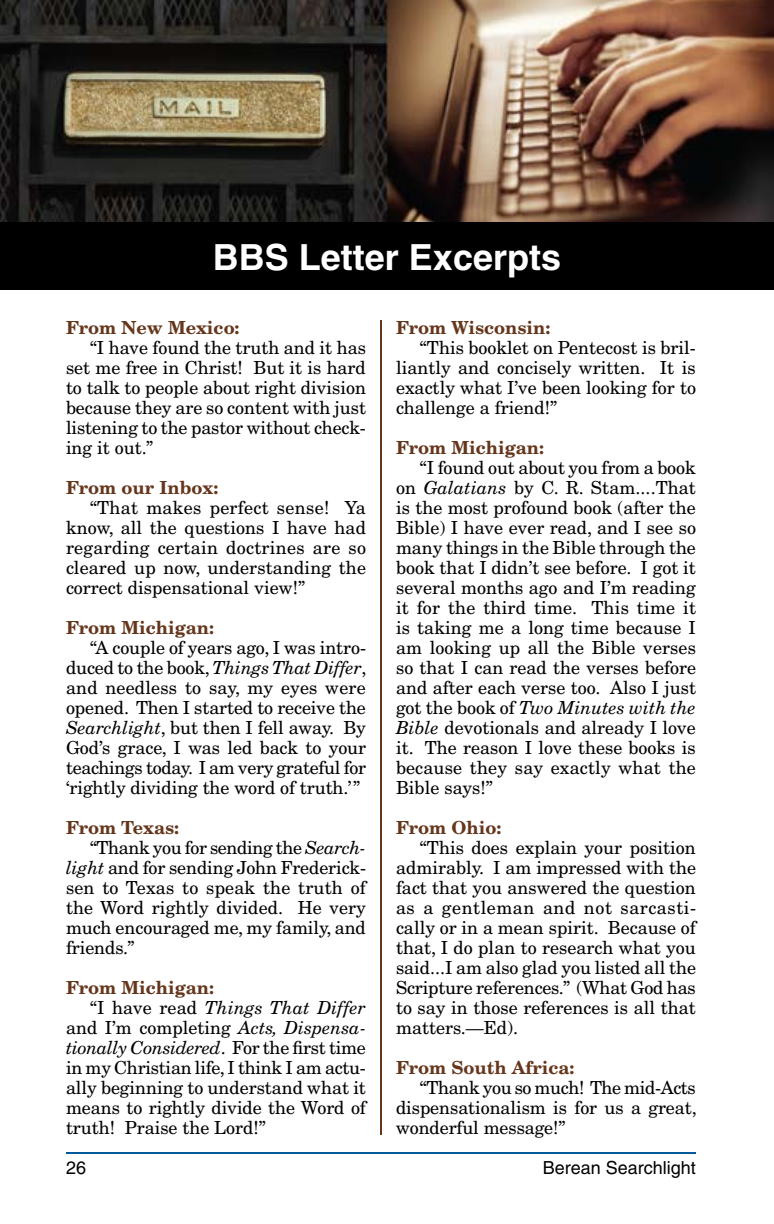
<style>
.page{position:relative;width:774px;height:1224px;background:#fff}
.page>*{position:absolute;margin:0;border:0;box-sizing:border-box;transform-origin:0 0}
.t1{font:700 36px "Helvetica";color:#fff}
.t2{font:18px/20px "New Century Schlbk";letter-spacing:-.005em;color:#000;text-align:justify}
.t3{font:700 18px "New Century Schlbk";color:#65361c}
.t4{font:italic 18px "New Century Schlbk";letter-spacing:-.015em;color:#000}
.t5{font:italic 18px "New Century Schlbk";letter-spacing:.005em;color:#000}
.t6{font:18px "Helvetica";color:#000}
.s1{font-style:italic}
.s2{font-style:normal}
</style>
<div class="page">
<hr style="left:66px;top:1152px;width:630px;height:2px;background:#005899">
<div style="left:0;top:221px;width:774px;height:69px;background:#000"></div>
<hr style="left:380px;top:320px;width:2px;height:815px;background:#65361c">
<img style="left:0;top:0;width:774px;height:222px">
<h1 class="t1" style="left:213px;top:235px;width:350px">BBS Letter Excerpts</h1>
<p class="t3" style="left:66px;top:317px;width:175px">From New Mexico:</p>
<p class="t2" style="left:66px;top:338px;width:302px;text-indent:24px">“I have found the truth and it has set me free in Christ! But it is hard to talk to people about right division because they are so content with just listening to the pastor without check&shy;ing it out.”</p>
<p class="t3" style="left:66px;top:476px;width:154px">From our Inbox:</p>
<p class="t2" style="left:66px;top:498px;width:302px;text-indent:24px">“That makes perfect sense! Ya know, all the questions I have had regarding certain doctrines are so cleared up now, understanding the correct dispensational view!”</p>
<p class="t3" style="left:66px;top:616px;width:150px">From Michigan:</p>
<p class="t2" style="left:66px;top:638px;width:302px;text-indent:24px">“A couple of years ago, I was intro&shy;duced to the book, <span class="s1">Things That Differ</span>, and needless to say, my eyes were opened. Then I started to receive the <span class="s1">Searchlight</span>, but then I fell away. By God’s grace, I was led back to your teachings today. I am very grateful for ‘rightly dividing the word of truth.’”</p>
<p class="t3" style="left:66px;top:816px;width:115px">From Texas:</p>
<p class="t2" style="left:90px;top:838px;width:277px">“Thank you for sending the <span class="s1">Search-</span></p>
<p class="t2" style="left:66px;top:858px;width:302px"><span class="s1">light</span> and for sending John Frederick-</p>
<p class="t2" style="left:66px;top:878px;width:301px">sen to Texas to speak the truth of</p>
<p class="t2" style="left:66px;top:898px;width:301px">the Word rightly divided. He very</p>
<p class="t2" style="left:66px;top:918px;width:301px">much encouraged me, my family, and</p>
<p class="t2" style="left:66px;top:938px;width:70px">friends.”</p>
<p class="t3" style="left:66px;top:976px;width:150px">From Michigan:</p>
<p class="t5" style="left:90px;top:997px;width:277px"><span class="s2">“I have read</span> Things That Differ</p>
<p class="t2" style="left:66px;top:1018px;width:302px">and I’m completing <span class="s1">Acts, Dispensa-</span></p>
<p class="t4" style="left:66px;top:1037px;width:301px">tionally Considered<span class="s2">. For the first time</span></p>
<p class="t2" style="left:66px;top:1058px;width:301px">in my Christian life, I think I am actu-</p>
<p class="t2" style="left:66px;top:1078px;width:301px">ally beginning to understand what it</p>
<p class="t2" style="left:66px;top:1098px;width:301px">means to rightly divide the Word of</p>
<p class="t2" style="left:66px;top:1118px;width:201px">truth! Praise the Lord!”</p>
<p class="t3" style="left:396px;top:317px;width:156px">From Wisconsin:</p>
<p class="t2" style="left:396px;top:338px;width:302px;text-indent:24px">“This booklet on Pentecost is bril&shy;liantly and concisely written. It is exactly what I’ve been looking for to challenge a friend!”</p>
<p class="t3" style="left:396px;top:437px;width:150px">From Michigan:</p>
<p class="t2" style="left:396px;top:458px;width:302px;text-indent:24px">“I found out about you from a book on <span class="s1">Galatians</span> by C. R. Stam....That is the most profound book (after the Bible) I have ever read, and I see so many things in the Bible through the book that I didn’t see before. I got it several months ago and I’m reading it for the third time. This time it is taking me a long time because I am looking up all the Bible verses so that I can read the verses before and after each verse too. Also I just got the book of <span class="s1">Two Minutes with the Bible</span> devotionals and already I love it. The reason I love these books is because they say exactly what the Bible says!”</p>
<p class="t3" style="left:396px;top:817px;width:107px">From Ohio:</p>
<p class="t2" style="left:396px;top:838px;width:302px;text-indent:24px">“This does explain your position admirably. I am impressed with the fact that you answered the question as a gentleman and not sarcasti&shy;cally or in a mean spirit. Because of that, I do plan to research what you said...I am also glad you listed all the Scripture references.” (What God has to say in those references is all that matters.—Ed).</p>
<p class="t3" style="left:396px;top:1057px;width:180px">From South Africa:</p>
<p class="t2" style="left:396px;top:1078px;width:302px;text-indent:24px">“Thank you so much! The mid-Acts dispensationalism is for us a great, wonderful message!”</p>
<p class="t6" style="left:66px;top:1157px;width:22px">26</p>
<p class="t6" style="left:543px;top:1157px;width:155px">Berean Searchlight</p>
</div>
